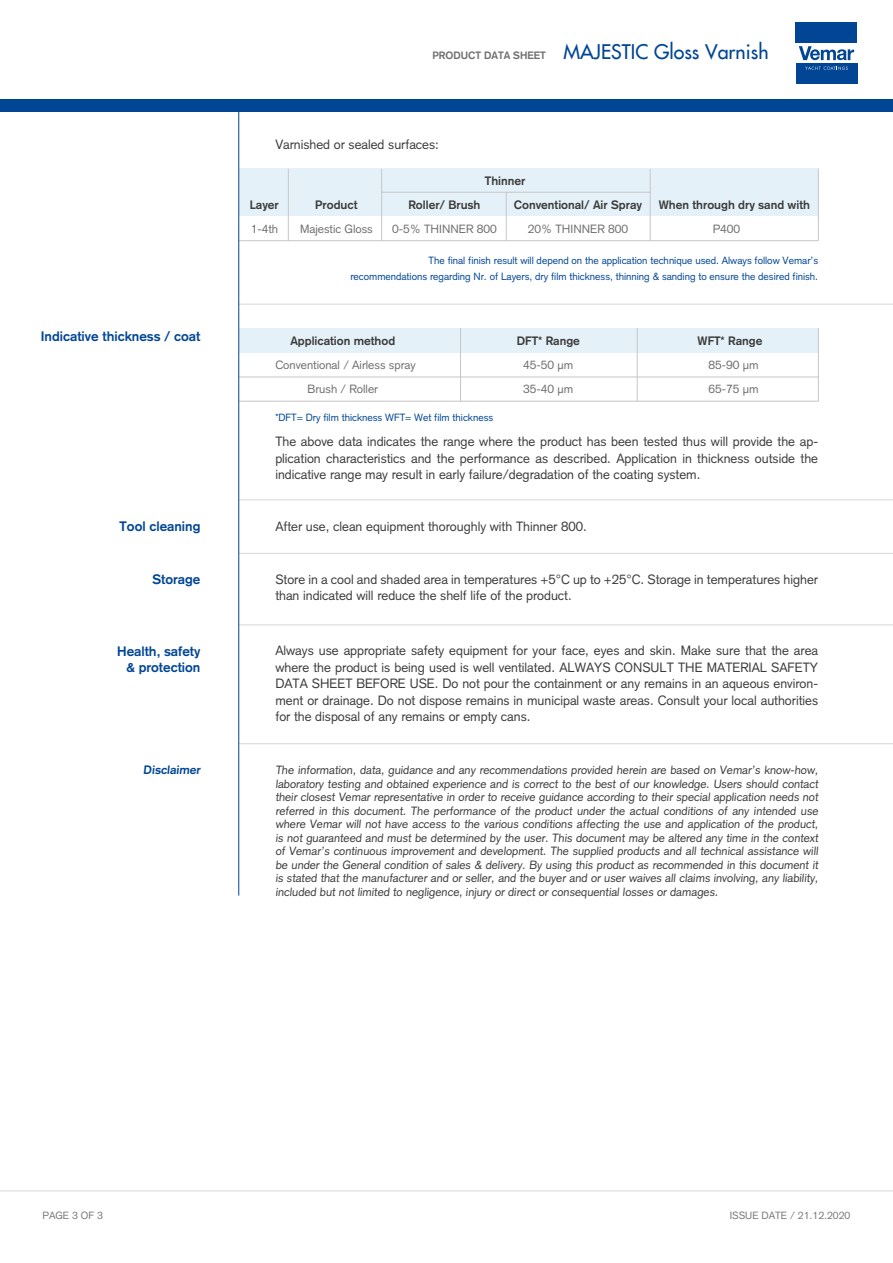
<style>
.page{position:relative;width:893px;height:1263px;background:#fff}
.page>*{position:absolute;margin:0;border:0;box-sizing:border-box;transform-origin:0 0}
.t1{font:22.5px "Kp Linea Medium T";color:#014694}
.t2{font:13.5px/16.5px "PF Akzidenz Ten";color:#3c3c3b;text-align:justify}
.t3{font:700 13.5px/16.2px "PF Akzidenz Ten";color:#014694;text-align:right}
.t4{font:12px/13.5px "PF Akzidenz Ten";color:#3c3c3b;text-align:justify}
.t5{font:12px "PF Akzidenz Ten";color:#706f6f}
.t6{font:700 12px "PF Akzidenz Ten";color:#3c3c3b}
.t7{font:700 12px "PF Akzidenz Ten";color:#014694}
.t8{font:10.5px/16.5px "PF Akzidenz Ten";color:#014694;text-align:right}
.t9{font:10.5px "PF Akzidenz Ten";color:#797979}
.s1{font-family:"PF Akzidenz Ten";font-weight:700;font-size:10.5px;color:#706f6f}
</style>
<div class="page">
<hr style="left:0;top:1191px;width:893px;height:1px;background:#d6d6d6">
<hr style="left:239px;top:625px;width:654px;height:1px;background:#d6d6d6">
<hr style="left:239px;top:743px;width:654px;height:1px;background:#d6d6d6">
<hr style="left:239px;top:500px;width:654px;height:1px;background:#d6d6d6">
<hr style="left:239px;top:304px;width:654px;height:1px;background:#d6d6d6">
<hr style="left:239px;top:553px;width:654px;height:1px;background:#d6d6d6">
<div style="left:0;top:99px;width:893px;height:13px;background:#014694"></div>
<div style="left:795px;top:22px;width:62px;height:21px;background:#014694"></div>
<div style="left:796px;top:63px;width:61px;height:21px;background:#014694"></div>
<svg style="left:799px;top:46px;width:55px;height:14px"></svg>
<svg style="left:805px;top:67px;width:43px;height:3px"></svg>
<div style="left:239px;top:328px;width:579px;height:24px;background:#e5f1f9"></div>
<hr style="left:460px;top:328px;width:1px;height:73px;background:#c6c6c6">
<hr style="left:637px;top:328px;width:1px;height:73px;background:#c6c6c6">
<hr style="left:818px;top:328px;width:1px;height:73px;background:#c6c6c6">
<hr style="left:239px;top:401px;width:580px;height:1px;background:#c6c6c6">
<hr style="left:239px;top:377px;width:580px;height:1px;background:#c6c6c6">
<div style="left:239px;top:169px;width:579px;height:47px;background:#e5f1f9"></div>
<hr style="left:288px;top:169px;width:1px;height:72px;background:#c6c6c6">
<hr style="left:381px;top:169px;width:1px;height:72px;background:#c6c6c6">
<hr style="left:650px;top:169px;width:1px;height:72px;background:#c6c6c6">
<hr style="left:506px;top:192px;width:1px;height:49px;background:#c6c6c6">
<hr style="left:818px;top:169px;width:1px;height:72px;background:#c6c6c6">
<hr style="left:239px;top:240px;width:580px;height:1px;background:#c6c6c6">
<hr style="left:381px;top:192px;width:269px;height:1px;background:#c6c6c6">
<hr style="left:238px;top:112px;width:1px;height:783px;background:#014694">
<h1 class="t1" style="left:432px;top:39px;width:338px"><span class="s1">PRODUCT DATA SHEET</span> MAJESTIC Gloss Varnish</h1>
<p class="t2" style="left:275px;top:136px;width:165px">Varnished or sealed surfaces:</p>
<p class="t6" style="left:485px;top:173px;width:42px">Thinner</p>
<p class="t6" style="left:250px;top:197px;width:30px">Layer</p>
<p class="t6" style="left:315px;top:197px;width:44px">Product</p>
<p class="t6" style="left:408px;top:197px;width:74px">Roller/ Brush</p>
<p class="t6" style="left:514px;top:197px;width:130px">Conventional/ Air Spray</p>
<p class="t6" style="left:659px;top:197px;width:153px">When through dry sand with</p>
<p class="t5" style="left:251px;top:222px;width:29px">1-4th</p>
<p class="t5" style="left:300px;top:222px;width:74px">Majestic Gloss</p>
<p class="t5" style="left:392px;top:222px;width:106px">0-5% THINNER 800</p>
<p class="t5" style="left:528px;top:222px;width:102px">20% THINNER 800</p>
<p class="t5" style="left:713px;top:222px;width:29px">P400</p>
<p class="t8" style="left:350px;top:252px;width:469px">The final finish result will depend on the application technique used. Always follow Vemar’s recommendations regarding Nr. of Layers, dry film thickness, thinning &amp; sanding to ensure the desired finish.</p>
<p class="t3" style="left:41px;top:328px;width:161px">Indicative thickness / coat</p>
<p class="t6" style="left:290px;top:334px;width:106px">Application method</p>
<p class="t6" style="left:517px;top:334px;width:65px">DFT* Range</p>
<p class="t6" style="left:698px;top:334px;width:66px">WFT* Range</p>
<p class="t5" style="left:275px;top:358px;width:142px">Conventional / Airless spray</p>
<p class="t5" style="left:523px;top:358px;width:52px">45-50 μm</p>
<p class="t5" style="left:709px;top:358px;width:52px">85-90 μm</p>
<p class="t5" style="left:308px;top:382px;width:72px">Brush / Roller</p>
<p class="t5" style="left:523px;top:382px;width:52px">35-40 μm</p>
<p class="t5" style="left:709px;top:382px;width:52px">65-75 μm</p>
<p class="t3" style="left:120px;top:518px;width:82px">Tool cleaning</p>
<p class="t8" style="left:275px;top:409px;width:219px">*DFT= Dry film thickness WFT= Wet film thickness</p>
<p class="t2" style="left:275px;top:433px;width:544px">The above data indicates the range where the product has been tested thus will provide the ap&shy;plication characteristics and the performance as described. Application in thickness outside the indicative range may result in early failure/degradation of the coating system.</p>
<p class="t2" style="left:275px;top:518px;width:313px">After use, clean equipment thoroughly with Thinner 800.</p>
<p class="t3" style="left:152px;top:571px;width:50px">Storage</p>
<p class="t2" style="left:275px;top:571px;width:544px">Store in a cool and shaded area in temperatures +5°C up to +25°C. Storage in temperatures higher than indicated will reduce the shelf life of the product.</p>
<p class="t3" style="left:117px;top:643px;width:85px">Health, safety &amp; protection</p>
<p class="t2" style="left:275px;top:642px;width:544px">Always use appropriate safety equipment for your face, eyes and skin. Make sure that the area where the product is being used is well ventilated. ALWAYS CONSULT THE MATERIAL SAFETY DATA SHEET BEFORE USE. Do not pour the containment or any remains in an aqueous environ&shy;ment or drainage. Do not dispose remains in municipal waste areas. Consult your local authorities for the disposal of any remains or empty cans.</p>
<p class="t7" style="left:143px;top:763px;width:60px">Disclaimer</p>
<p class="t4" style="left:275px;top:763px;width:546px">The information, data, guidance and any recommendations provided herein are based on Vemar’s know-how, laboratory testing and obtained experience and is correct to the best of our knowledge. Users should contact their closest Vemar representative in order to receive guidance according to their special application needs not referred in this document. The performance of the product under the actual conditions of any intended use where Vemar will not have access to the various conditions affecting the use and application of the product, is not guaranteed and must be determined by the user. This document may be altered any time in the context of Vemar’s continuous improvement and development. The supplied products and all technical assistance will be under the General condition of sales &amp; delivery. By using this product as recommended in this document it is stated that the manufacturer and or seller, and the buyer and or user waives all claims involving, any liability, included but not limited to negligence, injury or direct or consequential losses or damages.</p>
<p class="t9" style="left:43px;top:1210px;width:62px">PAGE 3 OF 3</p>
<p class="t9" style="left:730px;top:1210px;width:122px">ISSUE DATE / 21.12.2020</p>
</div>
